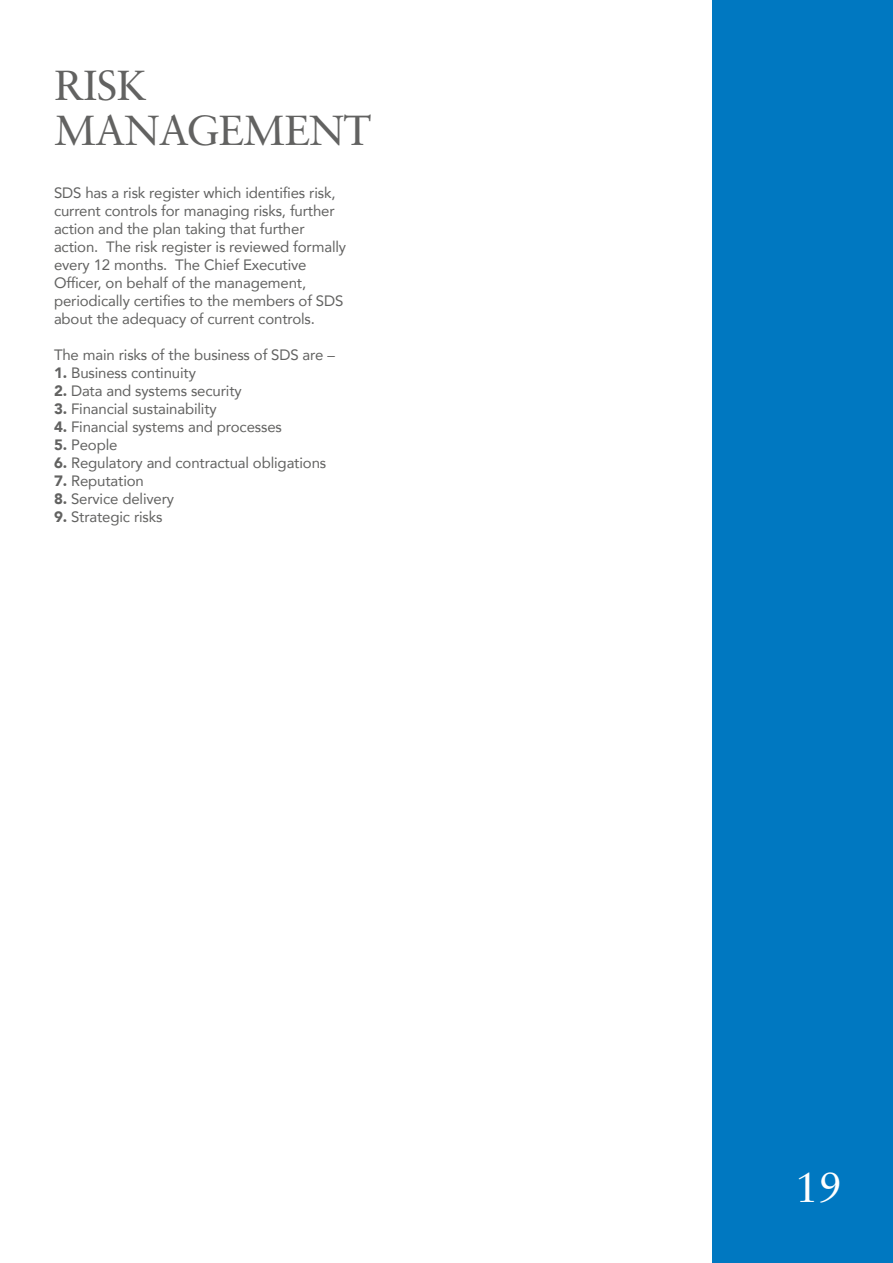
<style>
.page{position:relative;width:893px;height:1263px;background:#fff}
.page>*{position:absolute;margin:0;border:0;box-sizing:border-box;transform-origin:0 0}
.t1{font:42px/45px "Sabon LT Std";letter-spacing:-.02em;color:#626261}
.t2{font:42px "Sabon LT Std";color:#fff}
.t3{font:15px/18px "Avenir";letter-spacing:-.01em;color:#626261}
.s1{font-weight:900}
</style>
<div class="page">
<div style="left:713px;top:0;width:180px;height:1263px;background:#0078c1"></div>
<h1 class="t1" style="left:54px;top:62px;width:319px">RISK<br>MANAGEMENT</h1>
<p class="t3" style="left:54px;top:183px;width:294px">SDS has a risk register which identifies risk, current controls for managing risks, further action and the plan taking that further action. The risk register is reviewed formally every 12 months. The Chief Executive Officer, on behalf of the management, periodically certifies to the members of SDS about the adequacy of current controls.</p>
<p class="t3" style="left:54px;top:345px;width:282px">The main risks of the business of SDS are –</p>
<p class="t3" style="left:54px;top:363px;width:143px"><span class="s1">1.</span> Business continuity</p>
<p class="t3" style="left:54px;top:381px;width:189px"><span class="s1">2.</span> Data and systems security</p>
<p class="t3" style="left:54px;top:399px;width:164px"><span class="s1">3.</span> Financial sustainability</p>
<p class="t3" style="left:54px;top:417px;width:229px"><span class="s1">4.</span> Financial systems and processes</p>
<p class="t3" style="left:54px;top:435px;width:65px"><span class="s1">5.</span> People</p>
<p class="t3" style="left:54px;top:453px;width:274px"><span class="s1">6.</span> Regulatory and contractual obligations</p>
<p class="t3" style="left:54px;top:471px;width:91px"><span class="s1">7.</span> Reputation</p>
<p class="t3" style="left:54px;top:489px;width:122px"><span class="s1">8.</span> Service delivery</p>
<p class="t3" style="left:54px;top:507px;width:110px"><span class="s1">9.</span> Strategic risks</p>
<h1 class="t2" style="left:795px;top:1162px;width:48px">19</h1>
</div>
